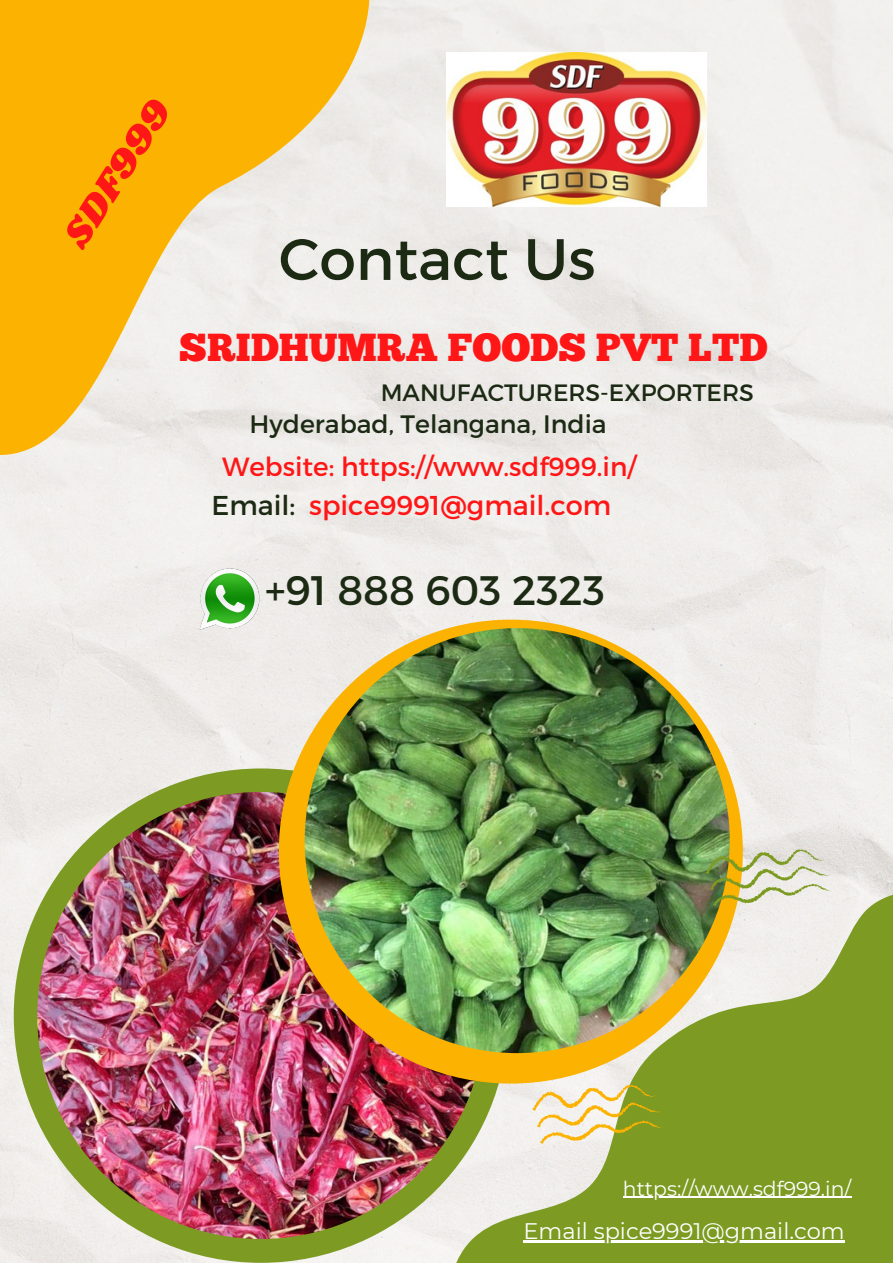
<style>
.page{position:relative;width:893px;height:1264px;background:#fff}
.page>*{position:absolute;margin:0;border:0;box-sizing:border-box;transform-origin:0 0}
.t1{font:58.2px "Montserrat";color:#1c2a14}
.t2{font:41.1px "Montserrat";color:#1c2a14}
.t3{font:39px "Chunk Five";color:#ff1616}
.t4{font:38.7px "Shrikhand";color:#ff1616}
.t5{font:27.15px "Montserrat";color:#ff1616}
.t6{font:26.25px "Montserrat";color:#ff1616}
.t7{font:25.2px "Montserrat";color:#1c2a14}
.t8{font:23.55px "Montserrat";color:#1c2a14}
.t9{font:22.5px "Montserrat";color:#fff}
.t10{font:20.4px "Montserrat";color:#fff}
.s1{color:#1c2a14}
</style>
<div class="page">
<img style="left:0;top:0;width:892px;height:1262px">
<svg style="left:446px;top:890px;width:446px;height:372px;background:#9db259"></svg>
<svg style="left:0;top:0;width:596px;height:631px;background:#f2dcaa"></svg>
<div style="left:14px;top:768px;width:494px;height:494px;background:#7d9b22;border-radius:50%"></div>
<img style="left:37px;top:792px;width:447px;height:446px;border-radius:50%">
<div style="left:279px;top:619px;width:463px;height:464px;background:#fcb200;border-radius:50%"></div>
<img style="left:305px;top:628px;width:424px;height:425px;border-radius:50%">
<svg style="left:705px;top:849px;width:125px;height:57px;background:#c8c89b"></svg>
<svg style="left:532px;top:1084px;width:129px;height:59px"></svg>
<img style="left:446px;top:52px;width:260px;height:154px">
<hr style="left:623px;top:1196px;width:228px;height:1px;background:#fff">
<img style="left:197px;top:567px;width:65px;height:64px">
<hr style="left:523px;top:1239px;width:321px;height:3px;background:#fff">
<h3 class="t4" style="left:50px;top:230px;width:168px;rotate:-58deg">SDF999</h3>
<h1 class="t1" style="left:279px;top:221px;width:318px">Contact Us</h1>
<h3 class="t3" style="left:179px;top:332px;width:589px">SRIDHUMRA FOODS PVT LTD</h3>
<p class="t8" style="left:380px;top:377px;width:374px">MANUFACTURERS-EXPORTERS</p>
<p class="t7" style="left:249px;top:408px;width:358px">Hyderabad, Telangana, India</p>
<p class="t6" style="left:222px;top:449px;width:415px">Website: https://www.sdf999.in/</p>
<p class="t5" style="left:211px;top:487px;width:401px"><span class="s1">Email:</span> spice9991@gmail.com</p>
<h2 class="t2" style="left:265px;top:563px;width:341px">+91 888 603 2323</h2>
<p class="t10" style="left:623px;top:1175px;width:230px">https://www.sdf999.in/</p>
<p class="t9" style="left:523px;top:1216px;width:323px">Email spice9991@gmail.com</p>
</div>
